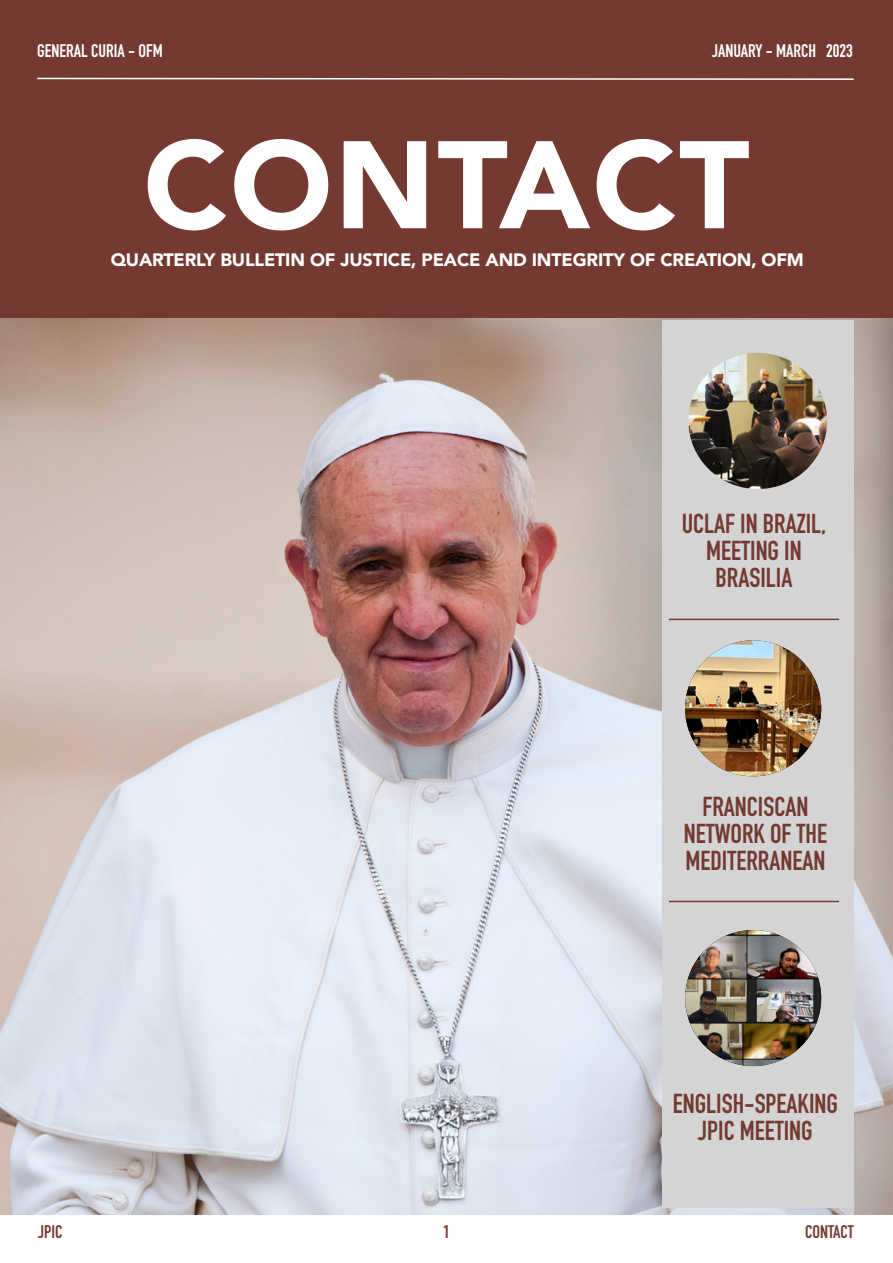
<style>
.page{position:relative;width:893px;height:1263px;background:#fff}
.page>*{position:absolute;margin:0;border:0;box-sizing:border-box;transform-origin:0 0}
.t1{font:900 123px "Avenir";letter-spacing:.02em;color:#fff}
.t2{font:700 27px/27px "DIN Condensed";color:#743a32;text-align:center}
.t3{font:700 18px "DIN Condensed";color:#fff}
.t4{font:900 18px "Avenir";letter-spacing:-.01em;color:#fff}
.t5{font:700 18px "DIN Condensed";color:#743a32}
</style>
<div class="page">
<div style="left:0;top:0;width:893px;height:376px;background:#743a32"></div>
<img style="left:0;top:319px;width:893px;height:895px">
<svg style="left:37px;top:77px;width:817px;height:3px"></svg>
<div style="left:662px;top:320px;width:192px;height:888px;background:#d4d4d4"></div>
<hr style="left:669px;top:619px;width:170px;height:1px;background:#743a32">
<hr style="left:669px;top:901px;width:170px;height:1px;background:#743a32">
<img style="left:688px;top:353px;width:139px;height:136px">
<img style="left:685px;top:640px;width:136px;height:136px;border-radius:68px">
<img style="left:685px;top:930px;width:136px;height:94px">
<img style="left:690px;top:1024px;width:126px;height:42px">
<p class="t3" style="left:41px;top:34px;width:127px">GENERAL CURIA - OFM</p>
<p class="t3" style="left:716px;top:34px;width:142px">JANUARY - MARCH 2023</p>
<p class="t3" style="left:37px;top:39px;width:127px">GENERAL CURIA - OFM</p>
<p class="t3" style="left:712px;top:39px;width:142px">JANUARY - MARCH 2023</p>
<h1 class="t1" style="left:144px;top:80px;width:608px">CONTACT</h1>
<p class="t4" style="left:111px;top:244px;width:695px">QUARTERLY BULLETIN OF JUSTICE, PEACE AND INTEGRITY OF CREATION, OFM</p>
<p class="t2" style="left:682px;top:510px;width:146px">UCLAF IN BRAZIL,<br>MEETING IN<br>BRASILIA</p>
<p class="t2" style="left:684px;top:793px;width:145px">FRANCISCAN<br>NETWORK OF THE<br>MEDITERRANEAN</p>
<p class="t2" style="left:673px;top:1090px;width:167px">ENGLISH-SPEAKING<br>JPIC MEETING</p>
<p class="t5" style="left:38px;top:1219px;width:26px">JPIC</p>
<p class="t5" style="left:805px;top:1219px;width:50px">CONTACT</p>
<p class="t5" style="left:443px;top:1219px;width:8px">1</p>
</div>
